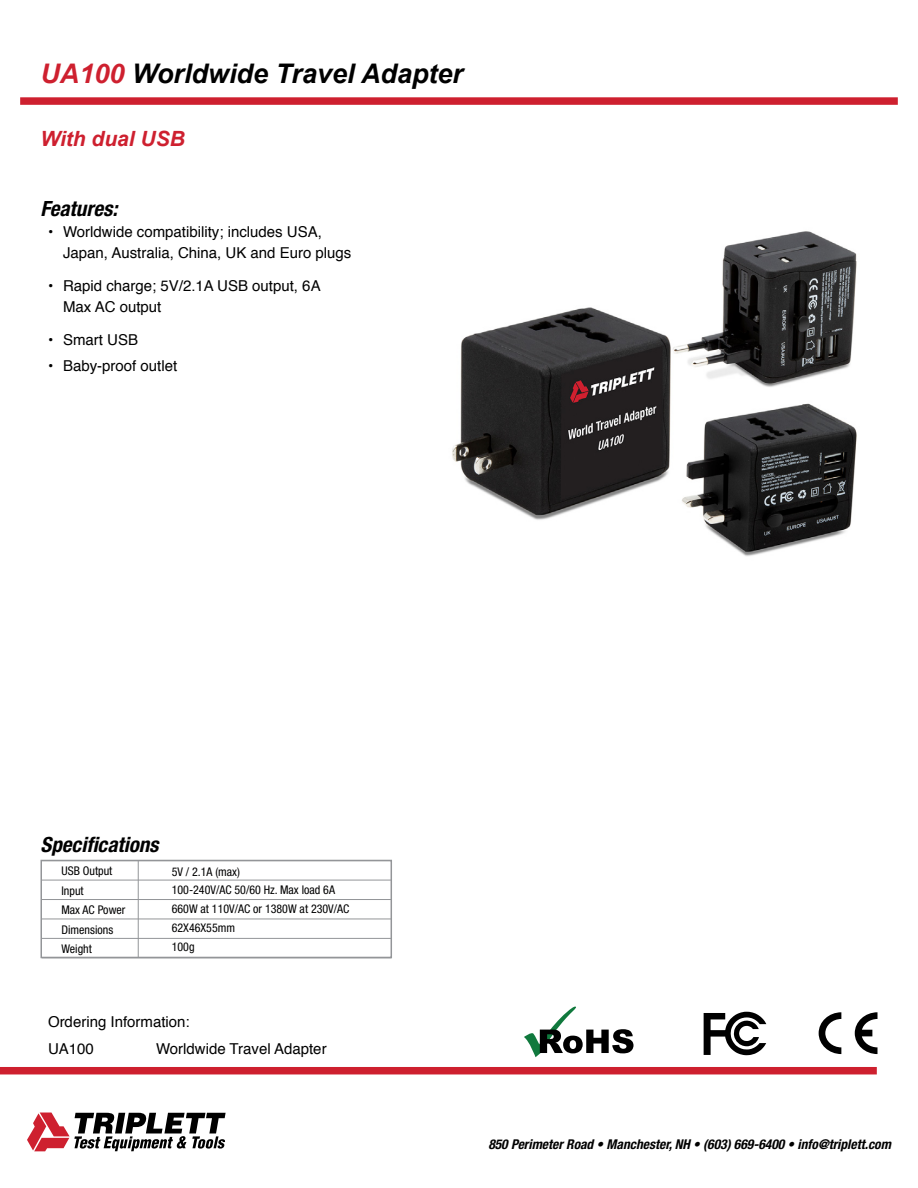
<style>
.page{position:relative;width:918px;height:1188px;background:#fff}
.page>*{position:absolute;margin:0;border:0;box-sizing:border-box;transform-origin:0 0}
.t1{font:italic 700 27px "Arial";color:#000}
.t2{font:italic 700 condensed 21px "Helvetica Neue LT Std";color:#000}
.t3{font:italic 700 21px "Arial";color:#ce202f}
.t4{font:15px/21px "Helvetica";color:#000}
.t5{font:italic 700 condensed 13.5px "Helvetica Neue LT Std";color:#000}
.t6{font:condensed 12px/19.5px "Helvetica Neue LT Std";color:#000}
.s1{color:#ce202f}
</style>
<div class="page">
<img style="left:452px;top:231px;width:405px;height:325px">
<div style="left:20px;top:97px;width:878px;height:8px;background:#ce202f"></div>
<svg style="left:27px;top:1113px;width:199px;height:38px"></svg>
<hr style="left:42px;top:880px;width:349px;height:1px;background:#939598">
<hr style="left:42px;top:899px;width:349px;height:1px;background:#939598">
<hr style="left:42px;top:919px;width:349px;height:1px;background:#939598">
<hr style="left:42px;top:938px;width:349px;height:1px;background:#939598">
<div style="left:40px;top:860px;width:352px;height:98px;border:2px solid #939598"></div>
<svg style="left:819px;top:1012px;width:22px;height:42px"></svg>
<svg style="left:855px;top:1012px;width:23px;height:42px"></svg>
<div style="left:0;top:1067px;width:877px;height:7px;background:#ce202f"></div>
<svg style="left:704px;top:1012px;width:62px;height:43px"></svg>
<svg style="left:524px;top:1007px;width:110px;height:50px"></svg>
<hr style="left:138px;top:860px;width:1px;height:97px;background:#939598">
<h1 class="t1" style="left:40px;top:55px;width:424px"><span class="s1">UA100</span> Worldwide Travel Adapter</h1>
<h2 class="t3" style="left:40px;top:125px;width:146px">With dual USB</h2>
<h2 class="t2" style="left:40px;top:196px;width:78px">Features:</h2>
<p class="t4" style="left:63px;top:221px;width:290px;text-indent:-15px">• Worldwide compatibility; includes USA,<br>Japan, Australia, China, UK and Euro plugs</p>
<p class="t4" style="left:63px;top:275px;width:259px;text-indent:-15px">• Rapid charge; 5V/2.1A USB output, 6A<br>Max AC output</p>
<p class="t4" style="left:48px;top:330px;width:92px">• Smart USB</p>
<p class="t4" style="left:48px;top:356px;width:131px">• Baby-proof outlet</p>
<h2 class="t2" style="left:40px;top:831px;width:120px">Specifications</h2>
<p class="t6" style="left:62px;top:861px;width:65px">USB Output<br>Input<br>Max AC Power<br>Dimensions<br>Weight</p>
<p class="t6" style="left:172px;top:862px;width:179px;line-height:18.9px">5V / 2.1A (max)<br>100-240V/AC 50/60 Hz. Max load 6A<br>660W at 110V/AC or 1380W at 230V/AC<br>62X46X55mm<br>100g</p>
<p class="t4" style="left:48px;top:1008px;width:143px;line-height:27.5px">Ordering Information:<br>UA100</p>
<p class="t4" style="left:156px;top:1039px;width:172px">Worldwide Travel Adapter</p>
<p class="t5" style="left:488px;top:1136px;width:404px">850 Perimeter Road • Manchester, NH • (603) 669-6400 • info@triplett.com</p>
</div>
